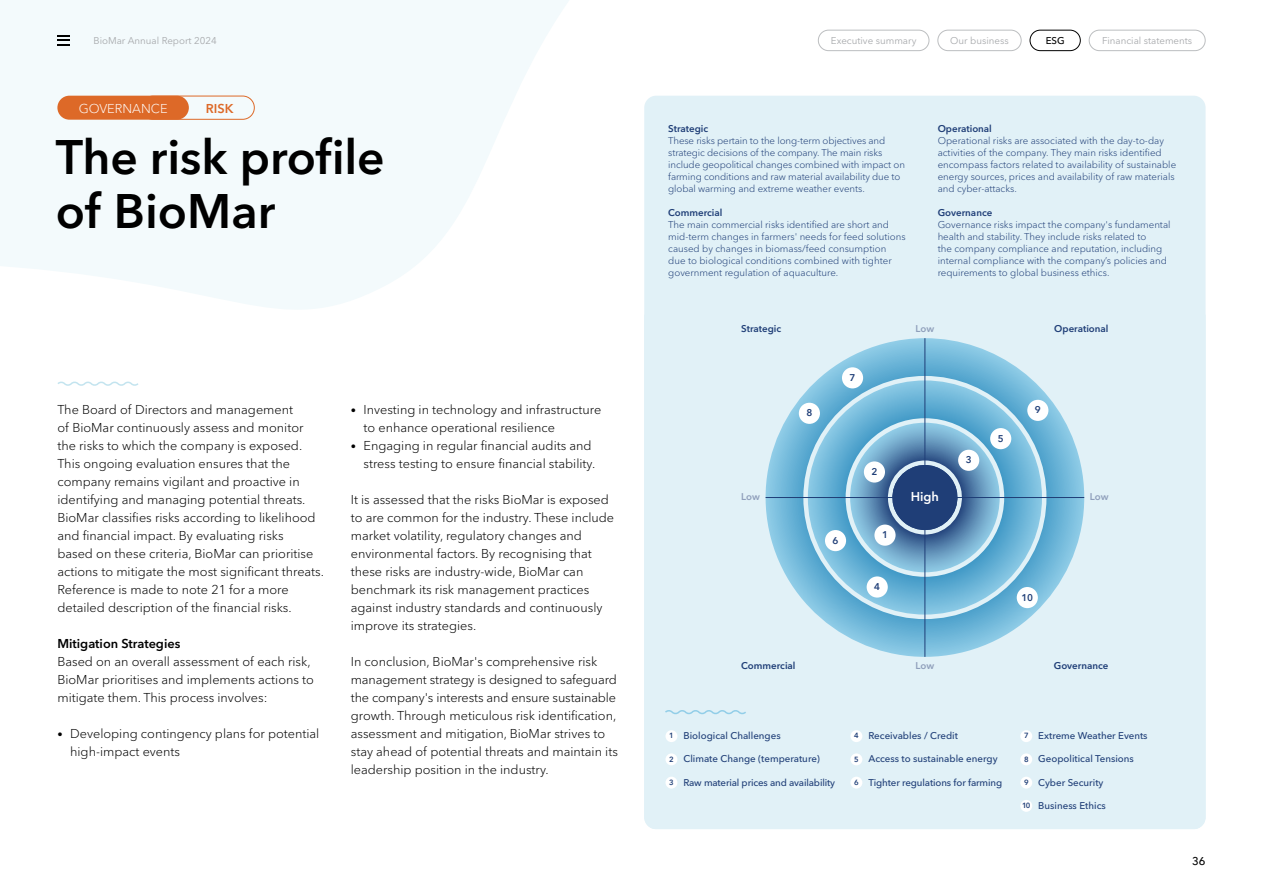
<style>
.page{position:relative;width:1263px;height:893px;background:#fff}
.page>*{position:absolute;margin:0;border:0;box-sizing:border-box;transform-origin:0 0}
.t1{font:600 48px/54px "Avenir Next LT Pro";color:#000}
.t2{font:300 12.75px/18px "Avenir Next LT Pro";color:#000}
.t3{font:600 12.75px "Avenir Next LT Pro";color:#000}
.t4{font:300 12.75px "Avenir Next LT Pro";color:#fff}
.t5{font:600 12.75px "Avenir Next LT Pro";color:#fff}
.t6{font:600 12.75px "Avenir Next LT Pro";color:#dd6928}
.t7{font:500 11.25px "Avenir Next LT Pro";color:#000}
.t8{font:300 9.75px/12px "Avenir Next LT Pro";color:#1f3e77}
.t9{font:500 9.75px "Avenir Next LT Pro";color:#1f3e77}
.t10{font:600 9.75px "Avenir Next LT Pro";color:#1f3e77}
.t11{font:9.75px "Avenir Next LT Pro";color:#a7a9ac}
.t12{font:600 9.75px "Avenir Next LT Pro";letter-spacing:-.01em;color:#8f9fbb}
.t13{font:500 9.75px "Avenir Next LT Pro";color:#000}
.s1{font-size:10.5px}
.s2{font-weight:600;font-size:7.5px}
</style>
<div class="page">
<svg style="left:0;top:0;width:653px;height:309px;fill:#f3fafc"></svg>
<div style="left:644px;top:96px;width:561px;height:733px;background:#e1f1f7;border-radius:12px"></div>
<svg style="left:765px;top:338px;width:320px;height:319px"></svg>
<svg style="left:803px;top:376px;width:243px;height:243px"></svg>
<hr style="left:925px;top:338px;width:1px;height:319px;background:#1f3e77">
<hr style="left:765px;top:497px;width:319px;height:1px;background:#1f3e77">
<svg style="left:846px;top:418px;width:158px;height:159px"></svg>
<div style="left:874px;top:525px;width:21px;height:21px;background:#fff;border-radius:50%"></div>
<div style="left:825px;top:530px;width:21px;height:21px;background:#fff;border-radius:50%"></div>
<div style="left:864px;top:461px;width:21px;height:22px;background:#fff;border-radius:50%"></div>
<div style="left:842px;top:367px;width:21px;height:21px;background:#fff;border-radius:50%"></div>
<div style="left:958px;top:450px;width:21px;height:21px;background:#fff;border-radius:50%"></div>
<div style="left:799px;top:403px;width:21px;height:21px;background:#fff;border-radius:50%"></div>
<div style="left:867px;top:576px;width:21px;height:22px;background:#fff;border-radius:50%"></div>
<div style="left:1027px;top:400px;width:21px;height:21px;background:#fff;border-radius:50%"></div>
<div style="left:990px;top:428px;width:21px;height:21px;background:#fff;border-radius:50%"></div>
<div style="left:1017px;top:587px;width:21px;height:21px;background:#fff;border-radius:50%"></div>
<div style="left:665px;top:730px;width:12px;height:12px;background:#fff;border-radius:50%"></div>
<div style="left:665px;top:753px;width:12px;height:12px;background:#fff;border-radius:50%"></div>
<div style="left:665px;top:777px;width:12px;height:12px;background:#fff;border-radius:50%"></div>
<div style="left:850px;top:730px;width:12px;height:12px;background:#fff;border-radius:50%"></div>
<div style="left:850px;top:753px;width:12px;height:12px;background:#fff;border-radius:50%"></div>
<div style="left:850px;top:777px;width:12px;height:12px;background:#fff;border-radius:50%"></div>
<div style="left:1020px;top:730px;width:12px;height:12px;background:#fff;border-radius:50%"></div>
<div style="left:1020px;top:753px;width:12px;height:12px;background:#fff;border-radius:50%"></div>
<div style="left:1020px;top:777px;width:12px;height:12px;background:#fff;border-radius:50%"></div>
<div style="left:1020px;top:800px;width:12px;height:12px;background:#fff;border-radius:50%"></div>
<svg style="left:665px;top:710px;width:81px;height:5px"></svg>
<svg style="left:57px;top:381px;width:82px;height:5px"></svg>
<div style="left:141px;top:96px;width:114px;height:24px;border:1px solid #dd6928;border-radius:12px"></div>
<div style="left:57px;top:96px;width:132px;height:24px;background:#dd6928;border-radius:12px"></div>
<svg style="left:57px;top:36px;width:13px;height:9px"></svg>
<div style="left:937px;top:30px;width:84px;height:21px;border:1px solid #bcbec0;border-radius:10px"></div>
<div style="left:818px;top:30px;width:111px;height:21px;border:1px solid #bcbec0;border-radius:10px"></div>
<div style="left:1089px;top:30px;width:116px;height:21px;border:1px solid #bcbec0;border-radius:10px"></div>
<div style="left:1030px;top:30px;width:51px;height:21px;border:1px solid #000;border-radius:10px"></div>
<p class="t11" style="left:94px;top:35px;width:125px">BioMar Annual Report 2024</p>
<p class="t11" style="left:831px;top:34px;width:87px">Executive summary</p>
<p class="t11" style="left:950px;top:34px;width:60px">Our business</p>
<p class="t13" style="left:1046px;top:34px;width:20px">ESG</p>
<p class="t11" style="left:1102px;top:34px;width:92px">Financial statements</p>
<p class="t4" style="left:79px;top:100px;width:90px">GOVERNANCE</p>
<p class="t6" style="left:206px;top:100px;width:29px">RISK</p>
<h1 class="t1" style="left:56px;top:130px;width:330px">The risk profile of BioMar</h1>
<p class="t2" style="left:57px;top:400px;width:268px">The Board of Directors and management<br>of BioMar continuously assess and monitor the risks to which the company is exposed.<br>This ongoing evaluation ensures that the company remains vigilant and proactive in identifying and managing potential threats.<br>BioMar classifies risks according to likelihood and financial impact. By evaluating risks<br>based on these criteria, BioMar can prioritise actions to mitigate the most significant threats.<br>Reference is made to note 21 for a more detailed description of the financial risks.</p>
<p class="t3" style="left:57px;top:636px;width:125px">Mitigation Strategies</p>
<p class="t2" style="left:57px;top:652px;width:258px">Based on an overall assessment of each risk,<br>BioMar prioritises and implements actions to mitigate them. This process involves:</p>
<p class="t2" style="left:70px;top:724px;width:251px;text-indent:-13px"><span class="s1">•</span> Developing contingency plans for potential high-impact events</p>
<p class="t2" style="left:364px;top:400px;width:239px;text-indent:-13px"><span class="s1">•</span> Investing in technology and infrastructure to enhance operational resilience</p>
<p class="t2" style="left:351px;top:436px;width:246px;text-align:right"><span class="s1">•</span> Engaging in regular financial audits and stress testing to ensure financial stability.</p>
<p class="t2" style="left:351px;top:490px;width:265px">It is assessed that the risks BioMar is exposed to are common for the industry. These include market volatility, regulatory changes and environmental factors. By recognising that these risks are industry-wide, BioMar can benchmark its risk management practices against industry standards and continuously improve its strategies.</p>
<p class="t2" style="left:351px;top:652px;width:269px">In conclusion, BioMar's comprehensive risk management strategy is designed to safeguard the company's interests and ensure sustainable growth. Through meticulous risk identification, assessment and mitigation, BioMar strives to stay ahead of potential threats and maintain its leadership position in the industry.</p>
<p class="t10" style="left:668px;top:122px;width:41px">Strategic</p>
<p class="t8" style="left:668px;top:134px;width:238px">These risks pertain to the long-term objectives and strategic decisions of the company. The main risks include geopolitical changes combined with impact on farming conditions and raw material availability due to global warming and extreme weather events.</p>
<p class="t10" style="left:668px;top:206px;width:56px">Commercial</p>
<p class="t8" style="left:668px;top:218px;width:239px">The main commercial risks identified are short and mid-term changes in farmers' needs for feed solutions caused by changes in biomass/feed consumption due to biological conditions combined with tighter government regulation of aquaculture.</p>
<p class="t10" style="left:938px;top:122px;width:56px">Operational</p>
<p class="t8" style="left:938px;top:134px;width:240px">Operational risks are associated with the day-to-day activities of the company. They main risks identified encompass factors related to availability of sustainable energy sources, prices and availability of raw materials and cyber-attacks.</p>
<p class="t10" style="left:938px;top:206px;width:56px">Governance</p>
<p class="t8" style="left:938px;top:218px;width:234px">Governance risks impact the company's fundamental health and stability. They include risks related to<br>the company compliance and reputation, including internal compliance with the company’s policies and requirements to global business ethics.</p>
<p class="t10" style="left:741px;top:322px;width:41px">Strategic</p>
<p class="t12" style="left:916px;top:322px;width:20px">Low</p>
<p class="t10" style="left:1054px;top:322px;width:56px">Operational</p>
<p class="t10" style="left:806px;top:407px;width:7px">8</p>
<p class="t10" style="left:849px;top:371px;width:7px">7</p>
<p class="t10" style="left:871px;top:466px;width:7px">2</p>
<p class="t10" style="left:966px;top:454px;width:7px">3</p>
<p class="t10" style="left:998px;top:432px;width:7px">5</p>
<p class="t10" style="left:1035px;top:404px;width:7px">9</p>
<p class="t5" style="left:911px;top:489px;width:30px">High</p>
<p class="t12" style="left:741px;top:491px;width:20px">Low</p>
<p class="t12" style="left:1090px;top:491px;width:20px">Low</p>
<p class="t10" style="left:832px;top:534px;width:7px">6</p>
<p class="t10" style="left:882px;top:529px;width:7px">1</p>
<p class="t10" style="left:874px;top:581px;width:7px">4</p>
<p class="t10" style="left:1021px;top:591px;width:13px">10</p>
<p class="t10" style="left:741px;top:660px;width:56px">Commercial</p>
<p class="t12" style="left:916px;top:660px;width:20px">Low</p>
<p class="t10" style="left:1054px;top:660px;width:56px">Governance</p>
<p class="t9" style="left:669px;top:730px;width:113px"><span class="s2">1</span> Biological Challenges</p>
<p class="t9" style="left:669px;top:753px;width:152px"><span class="s2">2</span> Climate Change (temperature)</p>
<p class="t9" style="left:669px;top:776px;width:167px"><span class="s2">3</span> Raw material prices and availability</p>
<p class="t9" style="left:854px;top:730px;width:105px"><span class="s2">4</span> Receivables / Credit</p>
<p class="t9" style="left:854px;top:753px;width:145px"><span class="s2">5</span> Access to sustainable energy</p>
<p class="t9" style="left:854px;top:776px;width:150px"><span class="s2">6</span> Tighter regulations for farming</p>
<p class="t9" style="left:1024px;top:730px;width:125px"><span class="s2">7</span> Extreme Weather Events</p>
<p class="t9" style="left:1024px;top:753px;width:111px"><span class="s2">8</span> Geopolitical Tensions</p>
<p class="t9" style="left:1024px;top:776px;width:81px"><span class="s2">9</span> Cyber Security</p>
<p class="t9" style="left:1022px;top:799px;width:85px"><span class="s2">10</span> Business Ethics</p>
<p class="t7" style="left:1192px;top:854px;width:15px">36</p>
</div>
